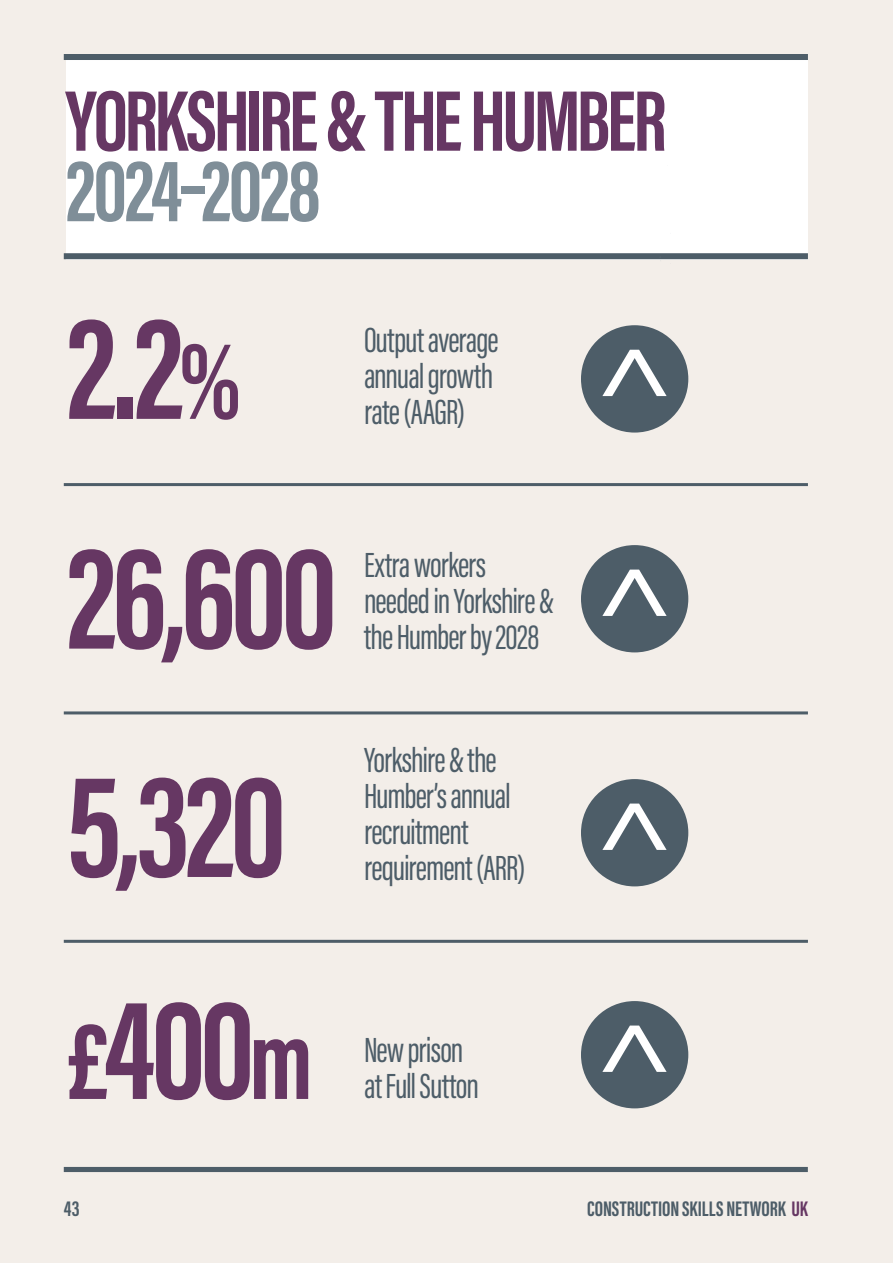
<style>
.page{position:relative;width:893px;height:1263px;background:#f3eee9}
.page>*{position:absolute;margin:0;border:0;box-sizing:border-box;transform-origin:0 0}
._05_Large_Number_97pt{font:700 147px "Acumin Pro Extra Cond";letter-spacing:-.035em;color:#663763}
._00_Chapter_Header_SLATE{font:700 88.5px/70.5px "Acumin Pro Extra Cond";letter-spacing:-.035em;color:#663763}
._02_Medium_Intro_under_header{font:36px/36px "Acumin Pro Extra Cond";letter-spacing:-.025em;color:#4d5d68}
._00_Cover_Descriptor_NEW{font:700 21.75px "Acumin Pro Extra Cond";color:#4d5d68}
.s1{color:#7f8e98}
.s2{font-size:114px}
.s3{font-size:113.55px}
.s4{color:#663763}
</style>
<div class="page">
<div style="left:67px;top:57px;width:741px;height:202px;background:#fff"></div>
<div style="left:64px;top:1167px;width:744px;height:5px;background:#4d5d68"></div>
<div style="left:64px;top:253px;width:744px;height:6px;background:#4d5d68"></div>
<div style="left:64px;top:54px;width:744px;height:6px;background:#4d5d68"></div>
<hr style="left:64px;top:711px;width:744px;height:3px;background:#4d5d68">
<hr style="left:64px;top:940px;width:744px;height:3px;background:#4d5d68">
<hr style="left:64px;top:483px;width:744px;height:3px;background:#4d5d68">
<div style="left:581px;top:325px;width:107px;height:108px;background:#4d5d68;border-radius:50%"></div>
<svg style="left:602px;top:350px;width:65px;height:46px"></svg>
<div style="left:581px;top:545px;width:107px;height:107px;background:#4d5d68;border-radius:50%"></div>
<svg style="left:602px;top:570px;width:65px;height:46px"></svg>
<div style="left:581px;top:779px;width:107px;height:107px;background:#4d5d68;border-radius:50%"></div>
<svg style="left:602px;top:803px;width:65px;height:47px"></svg>
<div style="left:581px;top:1001px;width:107px;height:107px;background:#4d5d68;border-radius:50%"></div>
<svg style="left:602px;top:1025px;width:65px;height:47px"></svg>
<p class="_00_Chapter_Header_SLATE" style="left:66px;top:85px;width:602px">YORKSHIRE &amp; THE HUMBER<br><span class="s1">2024–2028</span></p>
<p class="_05_Large_Number_97pt" style="left:67px;top:279px;width:176px">2.2<span class="s2">%</span></p>
<p class="_02_Medium_Intro_under_header" style="left:364px;top:322px;width:136px">Output average annual growth rate (AAGR)</p>
<p class="_05_Large_Number_97pt" style="left:67px;top:509px;width:272px">26,600</p>
<p class="_02_Medium_Intro_under_header" style="left:364px;top:547px;width:192px">Extra workers needed in Yorkshire &amp; the Humber by 2028</p>
<p class="_05_Large_Number_97pt" style="left:67px;top:737px;width:221px">5,320</p>
<p class="_02_Medium_Intro_under_header" style="left:364px;top:741px;width:163px">Yorkshire &amp; the<br>Humber’s annual recruitment requirement (ARR)</p>
<p class="_05_Large_Number_97pt" style="left:67px;top:959px;width:248px"><span class="s3">£</span>400<span class="s3">m</span></p>
<p class="_02_Medium_Intro_under_header" style="left:364px;top:1032px;width:117px">New prison at Full Sutton</p>
<p class="_00_Cover_Descriptor_NEW" style="left:64px;top:1195px;width:17px">43</p>
<p class="_00_Cover_Descriptor_NEW" style="left:587px;top:1195px;width:222px">CONSTRUCTION SKILLS NETWORK <span class="s4">UK</span></p>
</div>
